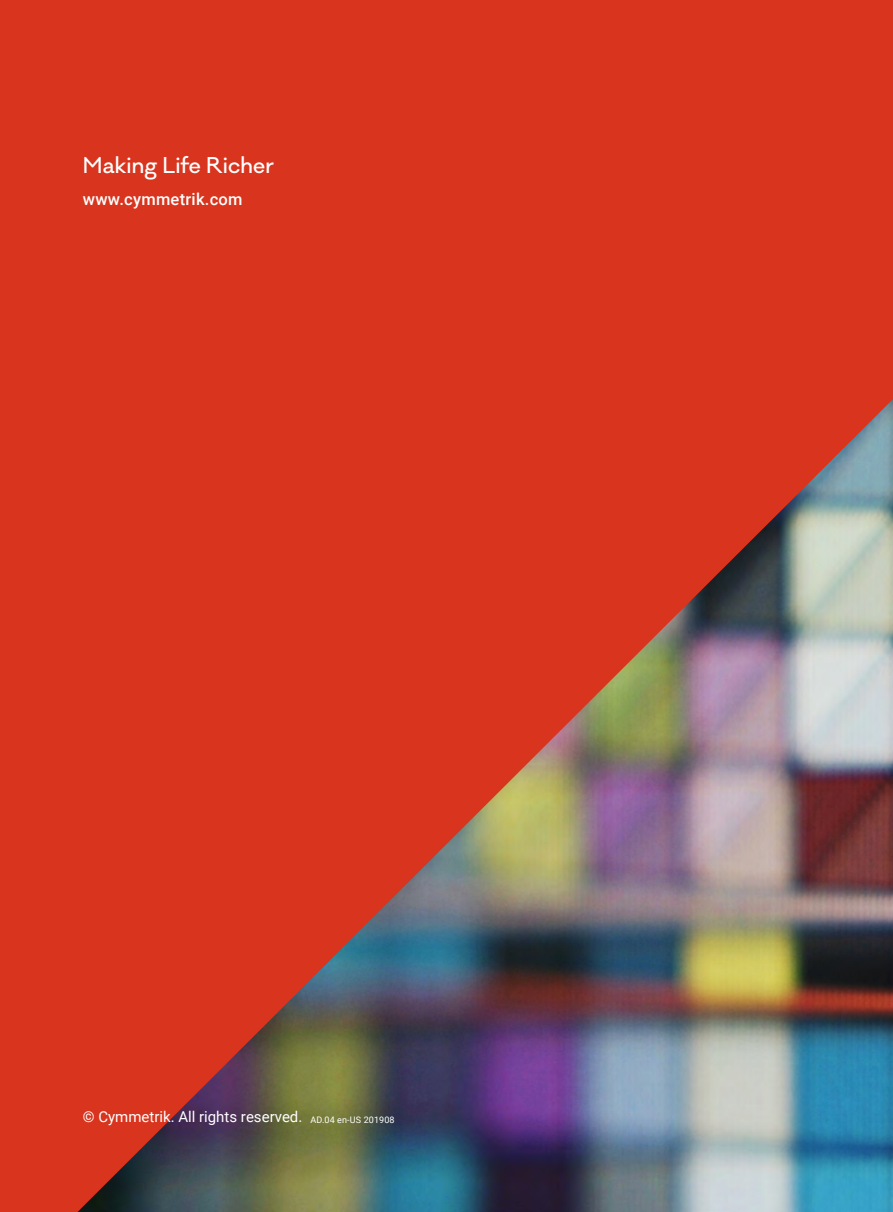
<style>
.page{position:relative;width:893px;height:1212px;background:#d9341d}
.page>*{position:absolute;margin:0;border:0;box-sizing:border-box;transform-origin:0 0}
.t1{font:500 21px "Galano Classic";letter-spacing:-.01em;color:#fff}
.t2{font:500 16.5px "Roboto";letter-spacing:.015em;color:#fff}
.t3{font:15px "Roboto";color:#fff}
.t4{font:9px "Roboto";letter-spacing:.015em;color:#fff}
</style>
<div class="page">
<img style="left:78px;top:399px;width:815px;height:813px">
<h1 class="t1" style="left:83px;top:151px;width:192px">Making Life Richer</h1>
<p class="t2" style="left:83px;top:188px;width:161px">www.cymmetrik.com</p>
<p class="t3" style="left:83px;top:1106px;width:221px">© Cymmetrik. All rights reserved.</p>
<p class="t4" style="left:310px;top:1113px;width:86px">AD.04 en-US 201908</p>
</div>
